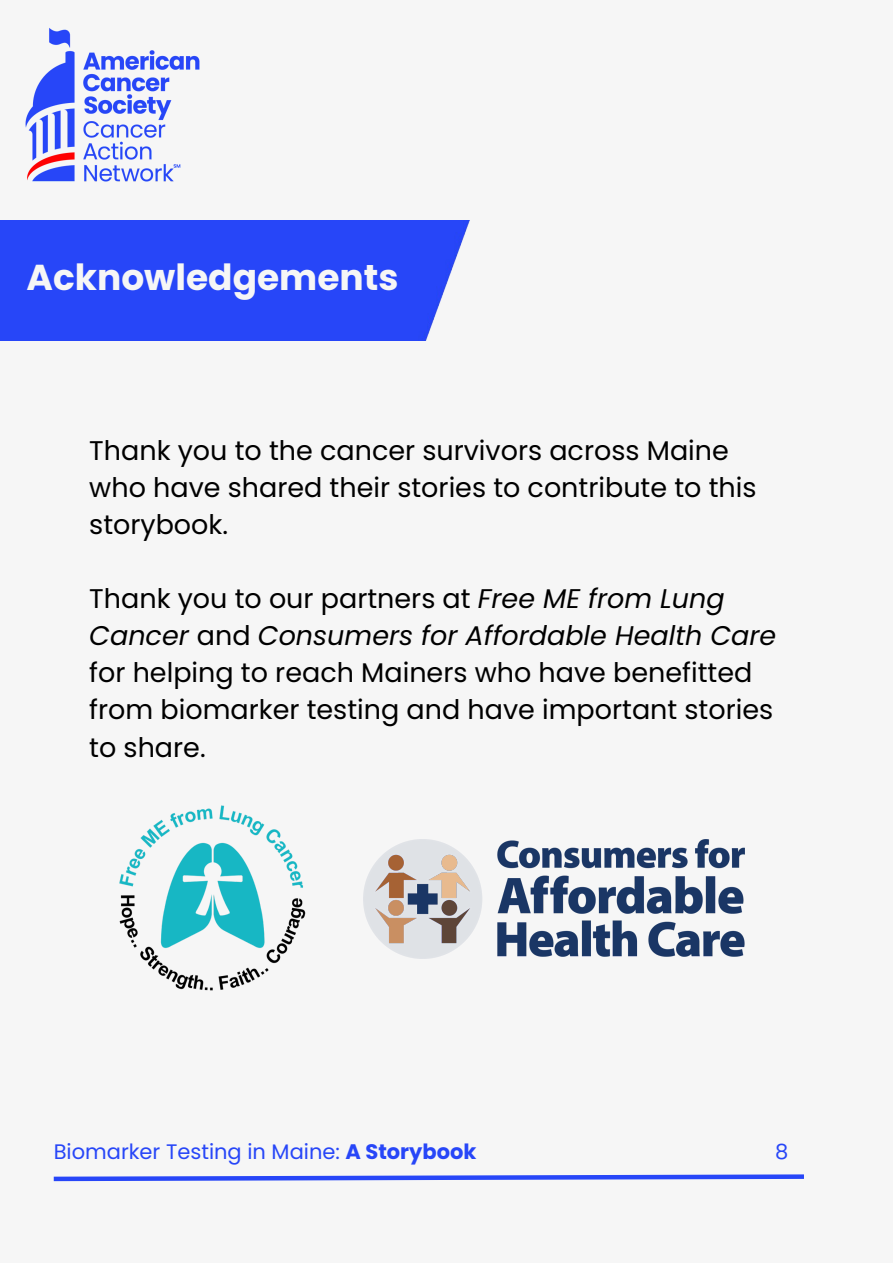
<style>
.page{position:relative;width:893px;height:1264px;background:#fff}
.page>*{position:absolute;margin:0;border:0;box-sizing:border-box;transform-origin:0 0}
.t1{font:700 36px "Poppins";color:#f6f6f6}
.t2{font:27px/37px "Poppins";color:#000}
.t3{font:21px "Poppins";color:#2746f8}
.s1{font-style:italic}
.s2{font-weight:700}
</style>
<div class="page">
<div style="left:0;top:0;width:892px;height:1262px;background:#f6f6f6"></div>
<img style="left:25px;top:28px;width:175px;height:154px">
<div style="left:0;top:221px;width:470px;height:119px;background:#2746f8"></div>
<svg style="left:53px;top:1174px;width:751px;height:8px"></svg>
<img style="left:119px;top:805px;width:187px;height:186px">
<img style="left:363px;top:839px;width:381px;height:119px">
<p class="t1" style="left:27px;top:252px;width:373px">Acknowledgements</p>
<p class="t2" style="left:89px;top:431px;width:668px">Thank you to the cancer survivors across Maine who have shared their stories to contribute to this storybook.</p>
<p class="t2" style="left:89px;top:580px;width:688px">Thank you to our partners at <span class="s1">Free ME from Lung Cancer</span> and <span class="s1">Consumers for Affordable Health Care </span>for helping to reach Mainers who have benefitted from biomarker testing and have important stories to share.</p>
<p class="t3" style="left:54px;top:1137px;width:424px">Biomarker Testing in Maine: <span class="s2">A Storybook</span></p>
<p class="t3" style="left:775px;top:1137px;width:15px">8</p>
</div>
